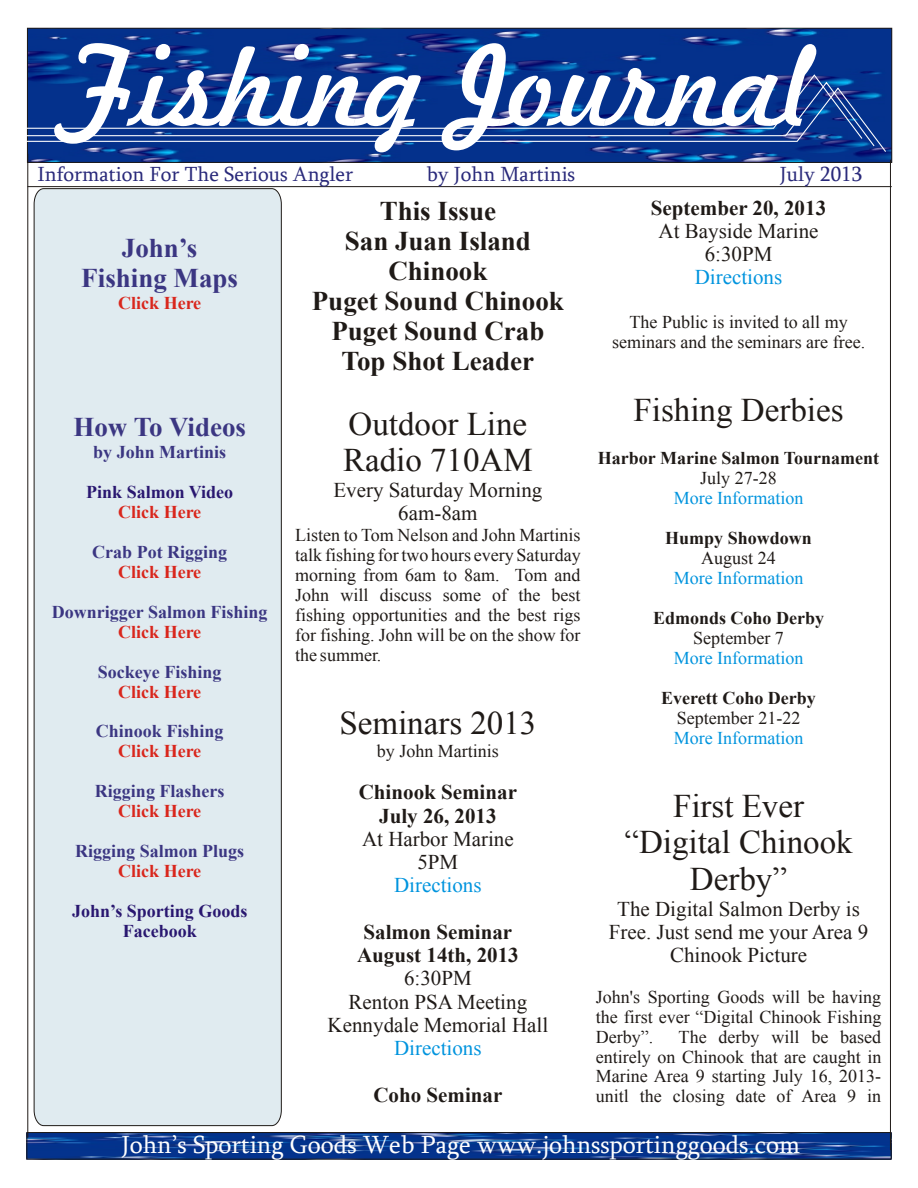
<style>
.page{position:relative;width:918px;height:1188px;background:#fff}
.page>*{position:absolute;margin:0;border:0;box-sizing:border-box;transform-origin:0 0}
.t1{font:33px/36.6px "Times New Roman";color:#1f1a17}
.t2{font:700 27px/29.8px "Times New Roman";color:#1f1a17;text-align:center}
.t3{font:700 27px/29.8px "Times New Roman";color:#3b3682;text-align:center}
.t4{font:25.5px "Sylfaen";color:#fff}
.t5{font:21px/23.2px "Times New Roman";color:#1f1a17;text-align:center}
.t6{font:700 21px/23.2px "Times New Roman";color:#1f1a17;text-align:center}
.t7{font:21px "Sylfaen";color:#29297a}
.t8{font:21px "Times New Roman";color:#0094de}
.t9{font:18px/20px "Times New Roman";color:#1f1a17;text-align:justify}
.t10{font:700 18px "Times New Roman";color:#3b3682}
.t11{font:700 18px "Times New Roman";color:#1f1a17}
.t12{font:700 18px "Times New Roman";color:#d9261c}
.t13{font:18px "Times New Roman";color:#0094de}
.t14{font:700 18px/20px "Times New Roman";color:#291770;text-align:center}
</style>
<div class="page">
<svg style="left:27px;top:1132px;width:864px;height:27px;background:#103b8b"></svg>
<svg style="left:27px;top:28px;width:865px;height:135px;background:#0a3386"></svg>
<hr style="left:27px;top:186px;width:865px;height:1px;background:#1f1a17">
<hr style="left:890px;top:160px;width:1px;height:990px;background:#1f1a17">
<hr style="left:27px;top:154px;width:1px;height:984px;background:#1f1a17">
<svg style="left:26px;top:86px;width:861px;height:67px;background:#09358e"></svg>
<svg style="left:26px;top:81px;width:850px;height:66px"></svg>
<svg style="left:26px;top:73px;width:837px;height:67px;background:#194394"></svg>
<svg style="left:54px;top:43px;width:762px;height:109px;fill:#04318c"></svg>
<div style="left:34px;top:188px;width:248px;height:938px;background:#e0ebf0"></div>
<p class="t7" style="left:38px;top:160px;width:317px">Information For The Serious Angler</p>
<p class="t7" style="left:427px;top:160px;width:150px">by John Martinis</p>
<p class="t7" style="left:780px;top:160px;width:84px">July 2013</p>
<h2 class="t3" style="left:81px;top:232px;width:158px">John’s<br>Fishing Maps</h2>
<p class="t12" style="left:118px;top:290px;width:85px">Click Here</p>
<h2 class="t3" style="left:73px;top:412px;width:174px">How To Videos</h2>
<p class="t10" style="left:93px;top:440px;width:135px">by John Martinis</p>
<p class="t14" style="left:86px;top:482px;width:149px">Pink Salmon Video</p>
<p class="t12" style="left:118px;top:500px;width:85px">Click Here</p>
<p class="t10" style="left:92px;top:539px;width:137px">Crab Pot Rigging</p>
<p class="t12" style="left:118px;top:559px;width:85px">Click Here</p>
<p class="t10" style="left:52px;top:599px;width:217px">Downrigger Salmon Fishing</p>
<p class="t12" style="left:118px;top:619px;width:85px">Click Here</p>
<p class="t10" style="left:98px;top:659px;width:125px">Sockeye Fishing</p>
<p class="t12" style="left:118px;top:679px;width:85px">Click Here</p>
<p class="t10" style="left:96px;top:719px;width:129px">Chinook Fishing</p>
<p class="t12" style="left:118px;top:739px;width:85px">Click Here</p>
<p class="t10" style="left:95px;top:779px;width:131px">Rigging Flashers</p>
<p class="t12" style="left:118px;top:799px;width:85px">Click Here</p>
<p class="t10" style="left:75px;top:839px;width:171px">Rigging Salmon Plugs</p>
<p class="t12" style="left:118px;top:858px;width:85px">Click Here</p>
<p class="t14" style="left:72px;top:900px;width:177px">John’s Sporting Goods<br>Facebook</p>
<h2 class="t2" style="left:312px;top:195px;width:254px">This Issue<br>San Juan Island<br>Chinook<br>Puget Sound Chinook<br>Puget Sound Crab<br>Top Shot Leader</h2>
<h1 class="t1" style="left:343px;top:405px;width:191px">Outdoor Line<br>Radio 710AM</h1>
<p class="t5" style="left:333px;top:478px;width:210px">Every Saturday Morning<br>6am-8am</p>
<p class="t9" style="left:295px;top:525px;width:287px">Listen to Tom Nelson and John Martinis talk fishing for two hours every Saturday morning from 6am to 8am. Tom and John will discuss some of the best fishing opportunities and the best rigs for fishing. John will be on the show for the summer.</p>
<h1 class="t1" style="left:339px;top:704px;width:199px">Seminars 2013</h1>
<p class="t9" style="left:377px;top:741px;width:124px">by John Martinis</p>
<p class="t6" style="left:359px;top:780px;width:160px">Chinook Seminar<br>July 26, 2013</p>
<p class="t5" style="left:362px;top:827px;width:153px">At Harbor Marine<br>5PM</p>
<p class="t8" style="left:394px;top:871px;width:89px">Directions</p>
<p class="t6" style="left:357px;top:920px;width:163px">Salmon Seminar<br>August 14th, 2013</p>
<p class="t5" style="left:328px;top:966px;width:222px">6:30PM<br>Renton PSA Meeting<br>Kennydale Memorial Hall</p>
<p class="t8" style="left:394px;top:1034px;width:89px">Directions</p>
<p class="t6" style="left:373px;top:1083px;width:130px">Coho Seminar</p>
<p class="t6" style="left:651px;top:195px;width:177px">September 20, 2013</p>
<p class="t5" style="left:659px;top:219px;width:161px">At Bayside Marine<br>6:30PM</p>
<p class="t8" style="left:695px;top:263px;width:89px">Directions</p>
<p class="t9" style="left:612px;top:312px;width:255px;text-align:center">The Public is invited to all my seminars and the seminars are free.</p>
<h1 class="t1" style="left:634px;top:392px;width:211px">Fishing Derbies</h1>
<p class="t11" style="left:598px;top:446px;width:283px">Harbor Marine Salmon Tournament</p>
<p class="t9" style="left:700px;top:468px;width:78px">July 27-28</p>
<p class="t13" style="left:674px;top:486px;width:131px">More Information</p>
<p class="t11" style="left:665px;top:526px;width:148px">Humpy Showdown</p>
<p class="t9" style="left:701px;top:548px;width:76px">August 24</p>
<p class="t13" style="left:674px;top:566px;width:131px">More Information</p>
<p class="t11" style="left:653px;top:605px;width:173px">Edmonds Coho Derby</p>
<p class="t9" style="left:693px;top:628px;width:92px">September 7</p>
<p class="t13" style="left:674px;top:646px;width:131px">More Information</p>
<p class="t11" style="left:661px;top:685px;width:156px">Everett Coho Derby</p>
<p class="t9" style="left:677px;top:707px;width:125px">September 21-22</p>
<p class="t13" style="left:674px;top:725px;width:131px">More Information</p>
<h1 class="t1" style="left:624px;top:787px;width:230px;text-align:center">First Ever “Digital Chinook<br>Derby”</h1>
<p class="t5" style="left:609px;top:897px;width:261px">The Digital Salmon Derby is<br>Free. Just send me your Area 9<br>Chinook Picture</p>
<p class="t9" style="left:596px;top:986px;width:287px">John's Sporting Goods will be having the first ever “Digital Chinook Fishing Derby”.</p>
<p class="t9" style="left:596px;top:1026px;width:287px;text-indent:83px">The derby will be based entirely on Chinook that are caught in Marine Area 9 starting July 16, 2013- unitl the closing date of Area 9 in</p>
<h3 class="t4" style="left:122px;top:1127px;width:680px">John’s Sporting Goods Web Page www.johnssportinggoods.com</h3>
</div>
